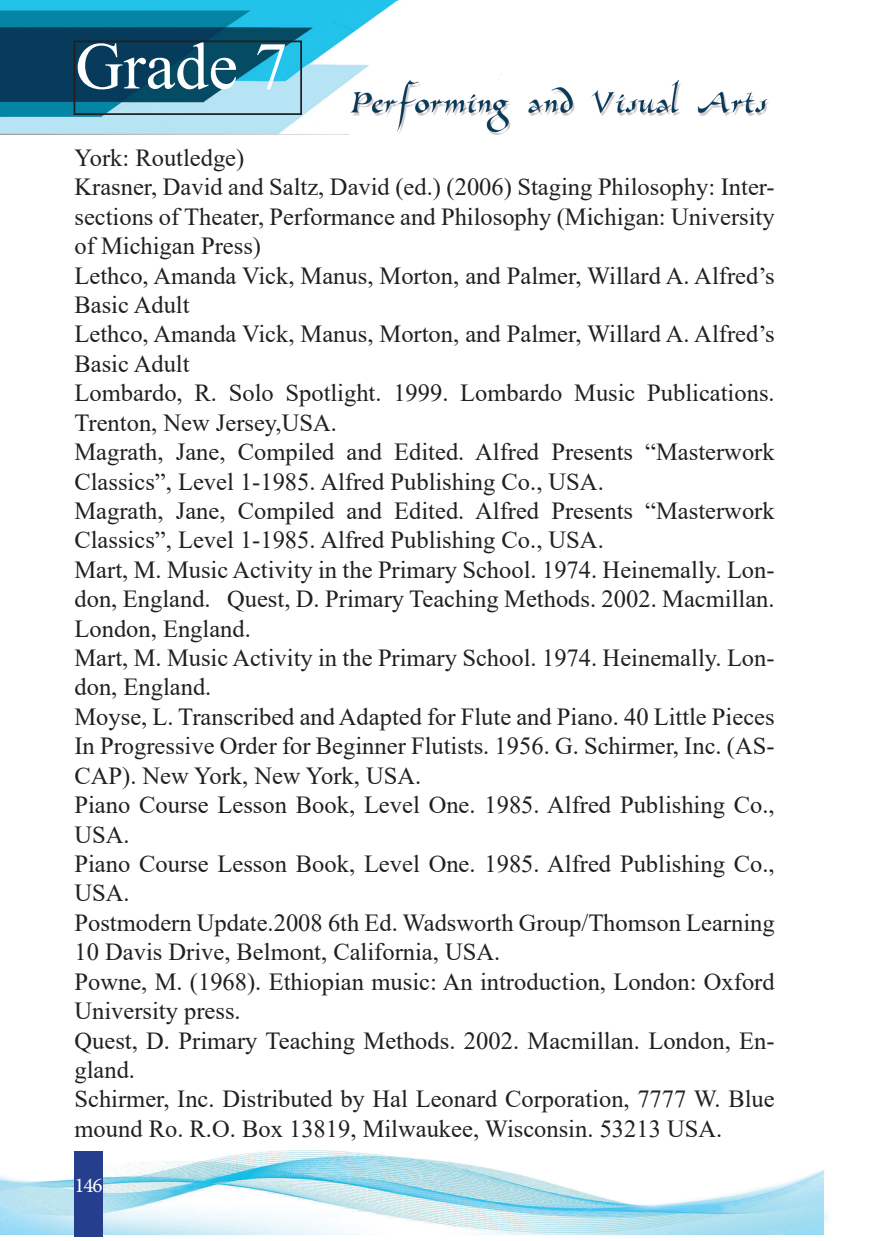
<style>
.page{position:relative;width:874px;height:1241px;background:#fff}
.page>*{position:absolute;margin:0;border:0;box-sizing:border-box;transform-origin:0 0}
.t1{font:66.5px "Times New Roman";color:#fff}
.t2{font:24.5px/29.4px "Times New Roman";color:#231f20}
.t3{font:21px "Minion Pro";color:#fff}
</style>
<div class="page">
<img style="left:0;top:0;width:400px;height:134px">
<img style="left:350px;top:80px;width:418px;height:54px">
<div style="left:74px;top:40px;width:228px;height:75px;border:2px solid #231f20"></div>
<img style="left:0;top:1150px;width:828px;height:85px">
<div style="left:74px;top:1150px;width:28px;height:86px;background:#253f8e"></div>
<h1 class="t1" style="left:75px;top:19px;width:214px">Grade 7</h1>
<p class="t2" style="left:74px;top:142px;width:171px">York: Routledge)</p>
<p class="t2" style="left:74px;top:172px;width:701px;text-align:justify">Krasner, David and Saltz, David (ed.) (2006) Staging Philosophy: Inter&shy;sections of Theater, Performance and Philosophy (Michigan: University of Michigan Press)</p>
<p class="t2" style="left:74px;top:260px;width:701px">Lethco, Amanda Vick, Manus, Morton, and Palmer, Willard A. Alfred’s<br>Basic Adult</p>
<p class="t2" style="left:74px;top:319px;width:701px">Lethco, Amanda Vick, Manus, Morton, and Palmer, Willard A. Alfred’s<br>Basic Adult</p>
<p class="t2" style="left:74px;top:377px;width:701px">Lombardo, R. Solo Spotlight. 1999. Lombardo Music Publications.<br>Trenton, New Jersey,USA.</p>
<p class="t2" style="left:74px;top:436px;width:701px">Magrath, Jane, Compiled and Edited. Alfred Presents “Masterwork<br>Classics”, Level 1-1985. Alfred Publishing Co., USA.</p>
<p class="t2" style="left:74px;top:495px;width:701px">Magrath, Jane, Compiled and Edited. Alfred Presents “Masterwork<br>Classics”, Level 1-1985. Alfred Publishing Co., USA.</p>
<p class="t2" style="left:74px;top:554px;width:701px;text-align:justify">Mart, M. Music Activity in the Primary School. 1974. Heinemally. Lon&shy;don, England. Quest, D. Primary Teaching Methods. 2002. Macmillan.<br>London, England.</p>
<p class="t2" style="left:74px;top:642px;width:701px">Mart, M. Music Activity in the Primary School. 1974. Heinemally. Lon&shy;don, England.</p>
<p class="t2" style="left:74px;top:701px;width:701px;text-align:justify">Moyse, L. Transcribed and Adapted for Flute and Piano. 40 Little Pieces In Progressive Order for Beginner Flutists. 1956. G. Schirmer, Inc. (AS-CAP). New York, New York, USA.</p>
<p class="t2" style="left:74px;top:789px;width:701px">Piano Course Lesson Book, Level One. 1985. Alfred Publishing Co.,<br>USA.</p>
<p class="t2" style="left:74px;top:848px;width:701px">Piano Course Lesson Book, Level One. 1985. Alfred Publishing Co.,<br>USA.</p>
<p class="t2" style="left:74px;top:907px;width:701px">Postmodern Update.2008 6th Ed. Wadsworth Group/Thomson Learning<br>10 Davis Drive, Belmont, California, USA.</p>
<p class="t2" style="left:74px;top:965px;width:701px">Powne, M. (1968). Ethiopian music: An introduction, London: Oxford<br>University press.</p>
<p class="t2" style="left:74px;top:1024px;width:701px">Quest, D. Primary Teaching Methods. 2002. Macmillan. London, En&shy;gland.</p>
<p class="t2" style="left:74px;top:1083px;width:701px">Schirmer, Inc. Distributed by Hal Leonard Corporation, 7777 W. Blue mound Ro. R.O. Box 13819, Milwaukee, Wisconsin. 53213 USA.</p>
<p class="t3" style="left:74px;top:1170px;width:30px">146</p>
</div>
